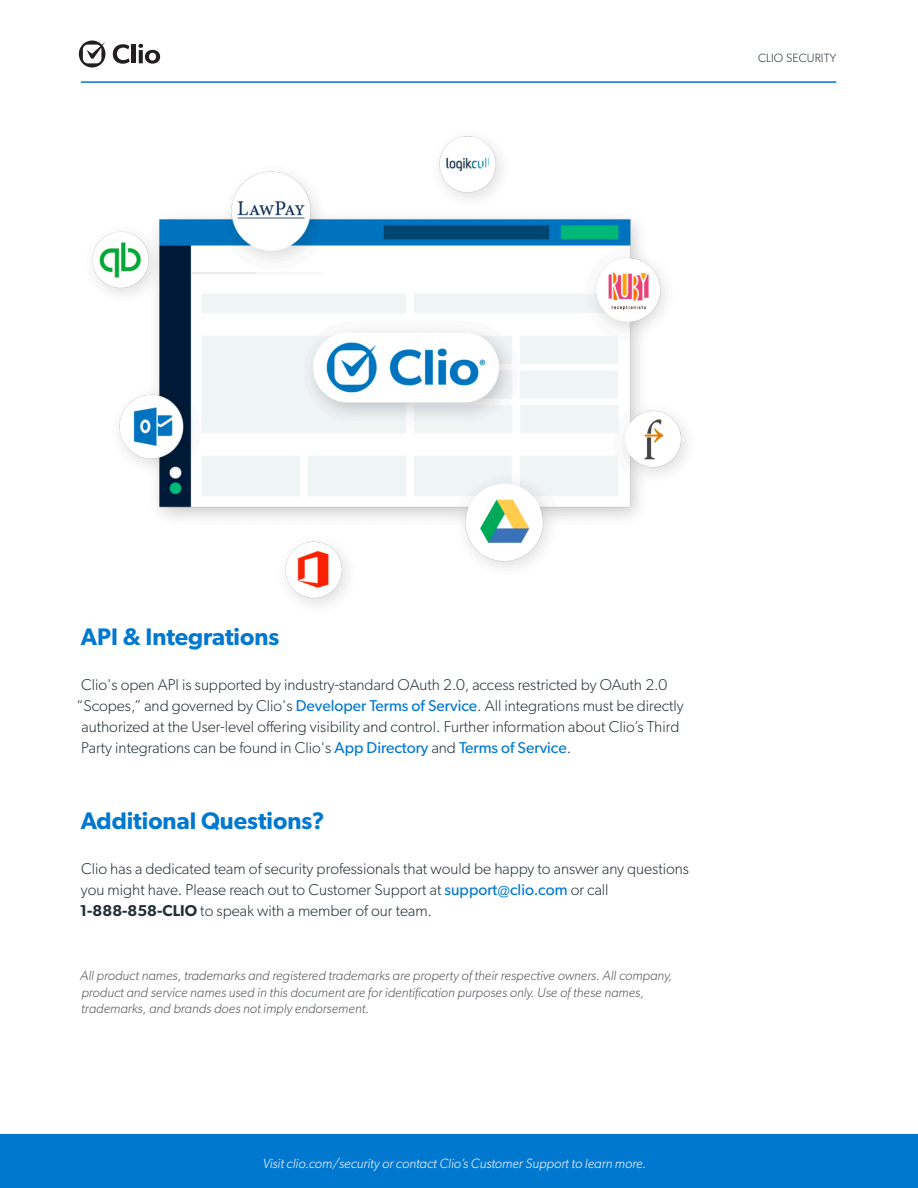
<style>
.page{position:relative;width:918px;height:1188px;background:#fff}
.page>*{position:absolute;margin:0;border:0;box-sizing:border-box;transform-origin:0 0}
.t1{font:600 24px "Gibson";color:#0078d0}
.basic_body{font:300 15.75px/21px "Gibson";color:#233137}
.basic_body-2{font:italic 300 13.5px/16.5px "Gibson";color:#55595e}
.t2{font:italic 300 13.5px "Gibson";color:#f8fafc}
.t3{font:300 12px "Gibson";letter-spacing:.01em;color:#233137}
.s1{font-weight:400;color:#0078d0}
.s2{font-weight:600}
</style>
<div class="page">
<svg style="left:79px;top:41px;width:26px;height:27px"></svg>
<svg style="left:113px;top:44px;width:17px;height:20px"></svg>
<hr style="left:132px;top:45px;width:4px;height:18px;background:#231f20">
<svg style="left:138px;top:44px;width:22px;height:20px"></svg>
<div style="left:0;top:1134px;width:918px;height:54px;background:#0078d0"></div>
<hr style="left:81px;top:81px;width:755px;height:2px;background:#0078d0">
<img style="left:81px;top:81px;width:636px;height:524px">
<p class="t3" style="left:758px;top:50px;width:80px">CLIO SECURITY</p>
<p class="t1" style="left:81px;top:622px;width:200px">API &amp; Integrations</p>
<p class="basic_body" style="left:81px;top:674px;width:588px">Clio's open API is supported by industry-standard OAuth 2.0, access restricted by OAuth 2.0</p>
<p class="basic_body" style="left:77px;top:695px;width:609px">“Scopes,” and governed by Clio's <span class="s1">Developer Terms of Service</span>. All integrations must be directly</p>
<p class="basic_body" style="left:81px;top:716px;width:599px">authorized at the User-level offering visibility and control. Further information about Clio’s Third</p>
<p class="basic_body" style="left:81px;top:737px;width:492px">Party integrations can be found in Clio's <span class="s1">App Directory</span> and <span class="s1">Terms of Service</span>.</p>
<p class="t1" style="left:81px;top:806px;width:245px">Additional Questions?</p>
<p class="basic_body" style="left:80px;top:858px;width:611px">Clio has a dedicated team of security professionals that would be happy to answer any questions you might have. Please reach out to Customer Support at <span class="s1">support@clio.com</span> or call<br><span class="s2">1-888-858-CLIO</span> to speak with a member of our team.</p>
<p class="basic_body-2" style="left:80px;top:967px;width:594px">All product names, trademarks and registered trademarks are property of their respective owners. All company, product and service names used in this document are for identification purposes only. Use of these names, trademarks, and brands does not imply endorsement.</p>
<p class="t2" style="left:263px;top:1155px;width:385px">Visit clio.com/security or contact Clio’s Customer Support to learn more.</p>
</div>
